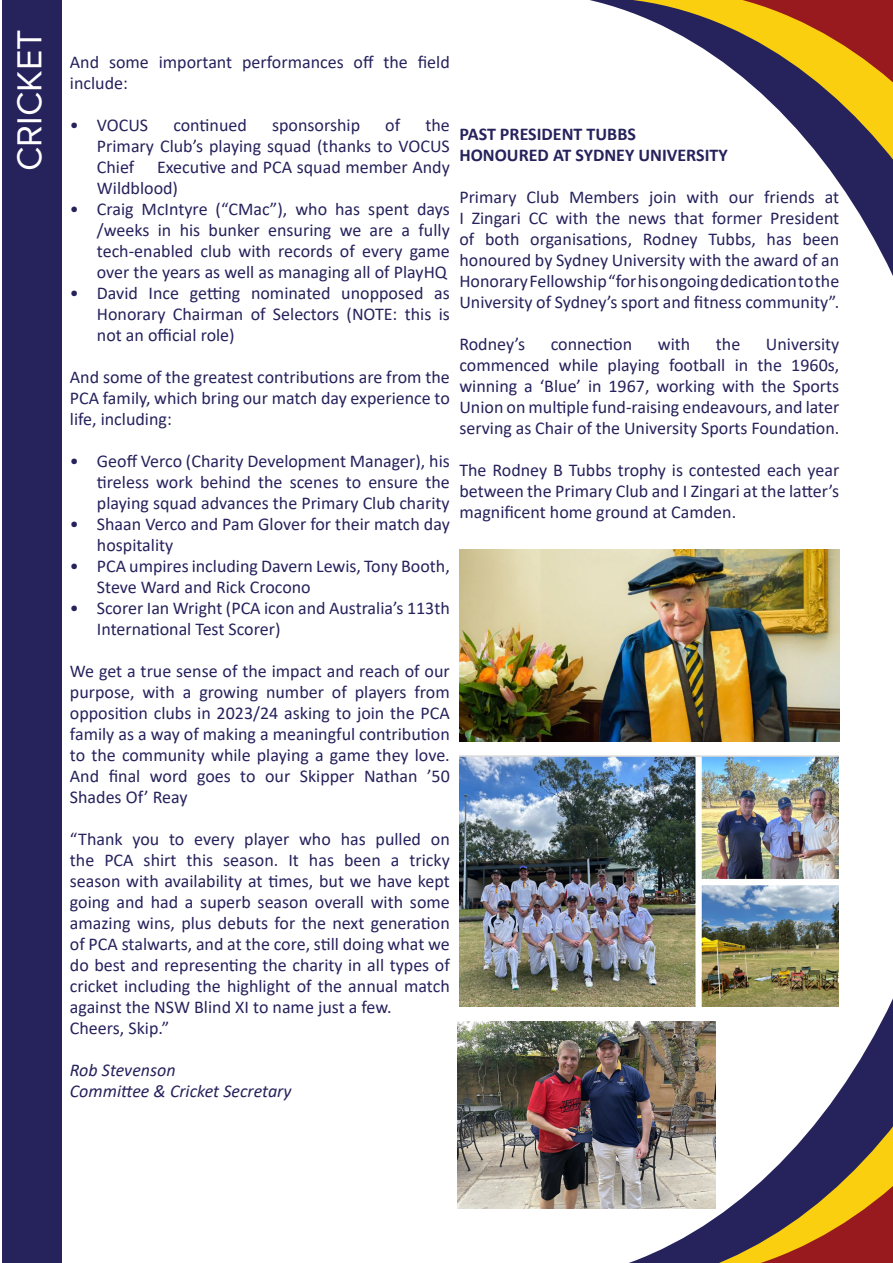
<style>
.page{position:relative;width:893px;height:1263px;background:#fff}
.page>*{position:absolute;margin:0;border:0;box-sizing:border-box;transform-origin:0 0}
.t1{font:36px "Proxima Nova";color:#fff}
.t2{font:18px/21px "Calibri";color:#26225c;text-align:justify}
.t3{font:700 18px "Calibri";color:#26225c}
.t4{font:italic 18px "Calibri";color:#26225c}
</style>
<div class="page">
<svg style="left:457px;top:0;width:436px;height:1263px"></svg>
<div style="left:2px;top:0;width:60px;height:1263px;background:#26225c"></div>
<img style="left:459px;top:549px;width:380px;height:192px">
<img style="left:459px;top:756px;width:380px;height:250px">
<img style="left:457px;top:1022px;width:258px;height:187px">
<p class="t1" style="left:3px;top:171px;width:143px;rotate:-90deg">CRICKET</p>
<p class="t2" style="left:70px;top:51px;width:381px">And some important performances off the field</p>
<p class="t2" style="left:70px;top:72px;width:59px">include:</p>
<p class="t2" style="left:70px;top:114px;width:80px">• VOCUS</p>
<p class="t2" style="left:173px;top:114px;width:75px">continued</p>
<p class="t2" style="left:272px;top:114px;width:90px">sponsorship</p>
<p class="t2" style="left:385px;top:114px;width:16px">of</p>
<p class="t2" style="left:97px;top:114px;width:354px;text-indent:328px">the Primary Club’s playing squad (thanks to VOCUS Chief</p>
<p class="t2" style="left:97px;top:156px;width:354px;text-indent:60px">Executive and PCA squad member Andy<br>Wildblood)</p>
<p class="t2" style="left:97px;top:198px;width:354px;text-indent:-27px">• Craig McIntyre (“CMac”), who has spent days /weeks in his bunker ensuring we are a fully tech-enabled club with records of every game over the years as well as managing all of PlayHQ</p>
<p class="t2" style="left:97px;top:282px;width:354px;text-indent:-27px">• David Ince getting nominated unopposed as Honorary Chairman of Selectors (NOTE: this is not an official role)</p>
<p class="t2" style="left:70px;top:366px;width:381px">And some of the greatest contributions are from the PCA family, which bring our match day experience to life, including:</p>
<p class="t2" style="left:97px;top:450px;width:354px;text-indent:-27px">• Geoff Verco (Charity Development Manager), his tireless work behind the scenes to ensure the playing squad advances the Primary Club charity</p>
<p class="t2" style="left:97px;top:513px;width:354px;text-indent:-27px">• Shaan Verco and Pam Glover for their match day hospitality</p>
<p class="t2" style="left:97px;top:555px;width:354px;text-indent:-27px">• PCA umpires including Davern Lewis, Tony Booth,<br>Steve Ward and Rick Crocono</p>
<p class="t2" style="left:97px;top:597px;width:354px;text-indent:-27px">• Scorer Ian Wright (PCA icon and Australia’s 113th<br>International Test Scorer)</p>
<p class="t2" style="left:70px;top:660px;width:381px">We get a true sense of the impact and reach of our purpose, with a growing number of players from opposition clubs in 2023/24 asking to join the PCA family as a way of making a meaningful contribution to the community while playing a game they love.</p>
<p class="t2" style="left:70px;top:765px;width:381px">And final word goes to our Skipper Nathan ’50<br>Shades Of’ Reay</p>
<p class="t2" style="left:70px;top:828px;width:381px">“Thank you to every player who has pulled on the PCA shirt this season. It has been a tricky</p>
<p class="t2" style="left:70px;top:870px;width:381px">season with availability at times, but we have kept</p>
<p class="t2" style="left:70px;top:891px;width:381px">going and had a superb season overall with some</p>
<p class="t2" style="left:70px;top:912px;width:381px">amazing wins, plus debuts for the next generation of PCA stalwarts, and at the core, still doing what we do best and representing the charity in all types of cricket including the highlight of the annual match against the NSW Blind XI to name just a few.</p>
<p class="t2" style="left:70px;top:1017px;width:101px">Cheers, Skip.”</p>
<p class="t4" style="left:70px;top:1057px;width:107px">Rob Stevenson</p>
<p class="t4" style="left:70px;top:1078px;width:223px">Committee &amp; Cricket Secretary</p>
<p class="t3" style="left:459px;top:121px;width:178px">PAST PRESIDENT TUBBS</p>
<p class="t3" style="left:459px;top:142px;width:270px">HONOURED AT SYDNEY UNIVERSITY</p>
<p class="t2" style="left:459px;top:186px;width:381px">Primary Club Members join with our friends at</p>
<p class="t2" style="left:459px;top:207px;width:381px">I Zingari CC with the news that former President of both organisations, Rodney Tubbs, has been</p>
<p class="t2" style="left:459px;top:249px;width:381px">honoured by Sydney University with the award of an Honorary Fellowship “for his ongoing dedication to the University of Sydney’s sport and fitness community”.</p>
<p class="t2" style="left:459px;top:333px;width:67px">Rodney’s</p>
<p class="t2" style="left:551px;top:333px;width:83px">connection</p>
<p class="t2" style="left:658px;top:333px;width:34px">with</p>
<p class="t2" style="left:716px;top:333px;width:26px">the</p>
<p class="t2" style="left:766px;top:333px;width:75px">University</p>
<p class="t2" style="left:459px;top:354px;width:381px">commenced while playing football in the 1960s,</p>
<p class="t2" style="left:459px;top:375px;width:381px">winning a ‘Blue’ in 1967, working with the Sports Union on multiple fund-raising endeavours, and later serving as Chair of the University Sports Foundation.</p>
<p class="t2" style="left:459px;top:459px;width:381px">The Rodney B Tubbs trophy is contested each year between the Primary Club and I Zingari at the latter’s magnificent home ground at Camden.</p>
</div>
